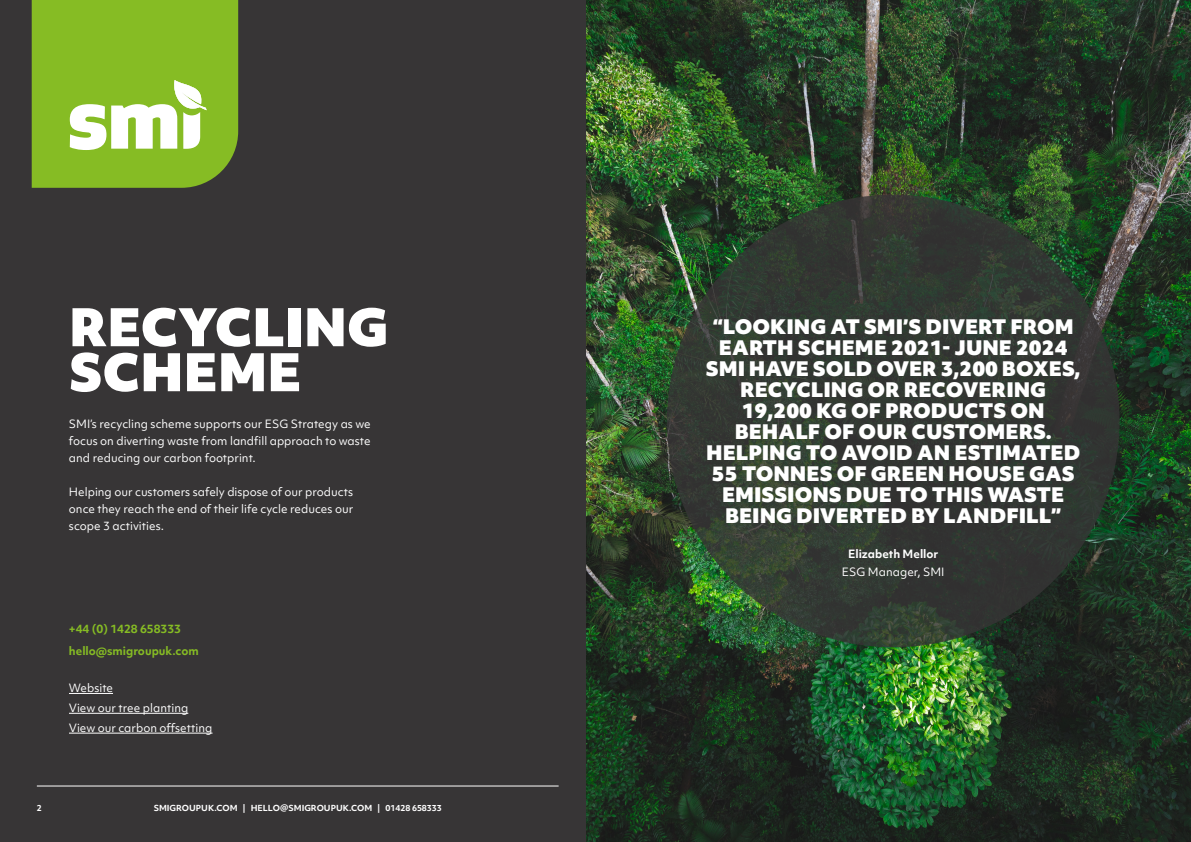
<style>
.page{position:relative;width:1191px;height:842px;background:#fff}
.page>*{position:absolute;margin:0;border:0;box-sizing:border-box;transform-origin:0 0}
.t1{font:900 50px/45px "Objektiv Mk 1";letter-spacing:-.005em;color:#fff}
.t2{font:900 19.2px/21px "Objektiv Mk 1";color:#fff;text-align:center}
.t3{font:11px/17px "Objektiv Mk 1";color:#fff;text-align:justify}
.t4{font:700 11px "Objektiv Mk 1";color:#86bc24}
.t5{font:700 11px "Objektiv Mk 1";color:#fff}
.t6{font:700 8px "Objektiv Mk 1";color:#fff}
</style>
<div class="page">
<div style="left:0;top:0;width:595px;height:842px;background:#373536"></div>
<hr style="left:37px;top:786px;width:521px;height:1px;background:#fff">
<hr style="left:69px;top:693px;width:44px;height:1px;background:#fff">
<hr style="left:69px;top:713px;width:119px;height:1px;background:#fff">
<hr style="left:69px;top:733px;width:143px;height:1px;background:#fff">
<svg style="left:32px;top:0;width:206px;height:188px;background:#93c13e"></svg>
<img style="left:587px;top:0;width:604px;height:842px">
<div style="left:667px;top:195px;width:452px;height:452px;background:#373536;border-radius:50%"></div>
<p class="t1" style="left:69px;top:303px;width:321px">RECYCLING<br>SCHEME</p>
<p class="t2" style="left:706px;top:315px;width:376px">“LOOKING AT SMI’S DIVERT FROM<br>EARTH SCHEME 2021- JUNE 2024<br>SMI HAVE SOLD OVER 3,200 BOXES,<br>RECYCLING OR RECOVERING<br>19,200 KG OF PRODUCTS ON<br>BEHALF OF OUR CUSTOMERS.<br>HELPING TO AVOID AN ESTIMATED<br>55 TONNES OF GREEN HOUSE GAS<br>EMISSIONS DUE TO THIS WASTE<br>BEING DIVERTED BY LANDFILL”</p>
<p class="t5" style="left:848px;top:546px;width:92px">Elizabeth Mellor</p>
<p class="t3" style="left:842px;top:564px;width:104px">ESG Manager, SMI</p>
<p class="t3" style="left:69px;top:415px;width:303px">SMI’s recycling scheme supports our ESG Strategy as we focus on diverting waste from landfill approach to waste and reducing our carbon footprint.</p>
<p class="t3" style="left:69px;top:483px;width:286px">Helping our customers safely dispose of our products once they reach the end of their life cycle reduces our scope 3 activities.</p>
<p class="t4" style="left:69px;top:621px;width:113px">+44 (0) 1428 658333</p>
<p class="t4" style="left:69px;top:643px;width:131px">hello@smigroupuk.com</p>
<p class="t3" style="left:69px;top:679px;width:46px">Website</p>
<p class="t3" style="left:69px;top:699px;width:121px">View our tree planting</p>
<p class="t3" style="left:69px;top:719px;width:145px">View our carbon offsetting</p>
<p class="t6" style="left:37px;top:802px;width:6px">2</p>
<p class="t6" style="left:154px;top:802px;width:290px">SMIGROUPUK.COM | HELLO@SMIGROUPUK.COM | 01428 658333</p>
</div>
